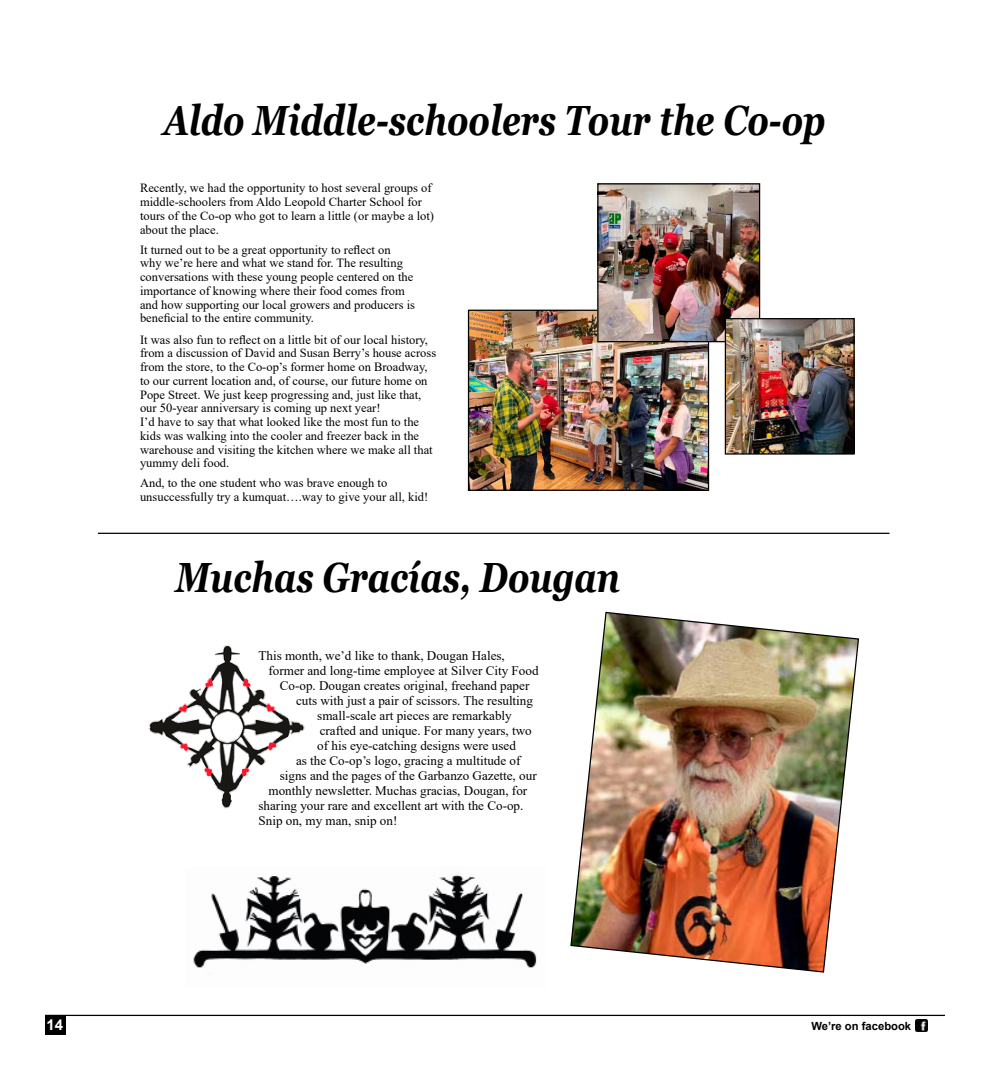
<style>
.page{position:relative;width:990px;height:1080px;background:#fff}
.page>*{position:absolute;margin:0;border:0;box-sizing:border-box;transform-origin:0 0}
.t1{font:italic 700 42.25px "Georgia";color:#000;scale:.8 1}
.t2{font:700 15px "Arial";color:#fff}
.t3{font:13.12px "Times New Roman";color:#000}
.t4{font:12.5px/13.8px "Times New Roman";color:#000}
.t5{font:700 11.25px "Arial";color:#000}
</style>
<div class="page">
<svg style="left:916px;top:1019px;width:12px;height:12px"></svg>
<hr style="left:45px;top:1015px;width:900px;height:1px;background:#000">
<div style="left:45px;top:1015px;width:21px;height:20px;background:#000"></div>
<img style="left:570px;top:611px;width:290px;height:362px">
<img style="left:193px;top:874px;width:344px;height:101px">
<img style="left:149px;top:645px;width:156px;height:164px">
<img style="left:470px;top:312px;width:237px;height:177px">
<div style="left:468px;top:310px;width:241px;height:181px;border:1px solid #000"></div>
<img style="left:599px;top:185px;width:159px;height:155px">
<div style="left:597px;top:183px;width:163px;height:159px;border:1px solid #000"></div>
<img style="left:727px;top:320px;width:126px;height:133px">
<div style="left:725px;top:318px;width:130px;height:137px;border:1px solid #000"></div>
<hr style="left:98px;top:533px;width:792px;height:1px;background:#000">
<h1 class="t1" style="left:163px;top:92px;width:829px">Aldo Middle-schoolers Tour the Co-op</h1>
<p class="t4" style="left:140px;top:181px;width:296px">Recently, we had the opportunity to host several groups of middle-schoolers from Aldo Leopold Charter School for tours of the Co-op who got to learn a little (or maybe a lot) about the place.</p>
<p class="t4" style="left:140px;top:242px;width:276px">It turned out to be a great opportunity to reflect on why we’re here and what we stand for. The resulting conversations with these young people centered on the importance of knowing where their food comes from and how supporting our local growers and producers is beneficial to the entire community.</p>
<p class="t4" style="left:140px;top:332px;width:298px">It was also fun to reflect on a little bit of our local history, from a discussion of David and Susan Berry’s house across from the store, to the Co-op’s former home on Broadway, to our current location and, of course, our future home on Pope Street. We just keep progressing and, just like that, our 50-year anniversary is coming up next year!<br>I’d have to say that what looked like the most fun to the kids was walking into the cooler and freezer back in the warehouse and visiting the kitchen where we make all that yummy deli food.</p>
<p class="t4" style="left:140px;top:476px;width:290px">And, to the one student who was brave enough to unsuccessfully try a kumquat….way to give your all, kid!</p>
<h1 class="t1" style="left:175px;top:550px;width:557px">Muchas Gracías, Dougan</h1>
<p class="t3" style="left:259px;top:646px;width:248px">This month, we’d like to thank, Dougan Hales,</p>
<p class="t3" style="left:269px;top:661px;width:272px">former and long-time employee at Silver City Food</p>
<p class="t3" style="left:280px;top:676px;width:251px">Co-op. Dougan creates original, freehand paper</p>
<p class="t3" style="left:296px;top:691px;width:239px">cuts with just a pair of scissors. The resulting</p>
<p class="t3" style="left:317px;top:706px;width:196px">small-scale art pieces are remarkably</p>
<p class="t3" style="left:320px;top:721px;width:214px">crafted and unique. For many years, two</p>
<p class="t3" style="left:317px;top:736px;width:200px">of his eye-catching designs were used</p>
<p class="t3" style="left:296px;top:751px;width:226px">as the Co-op’s logo, gracing a multitude of</p>
<p class="t3" style="left:280px;top:766px;width:258px">signs and the pages of the Garbanzo Gazette, our</p>
<p class="t3" style="left:269px;top:781px;width:260px">monthly newsletter. Muchas gracias, Dougan, for</p>
<p class="t3" style="left:259px;top:796px;width:266px">sharing your rare and excellent art with the Co-op.</p>
<p class="t3" style="left:259px;top:811px;width:140px">Snip on, my man, snip on!</p>
<p class="t2" style="left:47px;top:1014px;width:18px">14</p>
<p class="t5" style="left:811px;top:1018px;width:101px">We’re on facebook</p>
</div>
